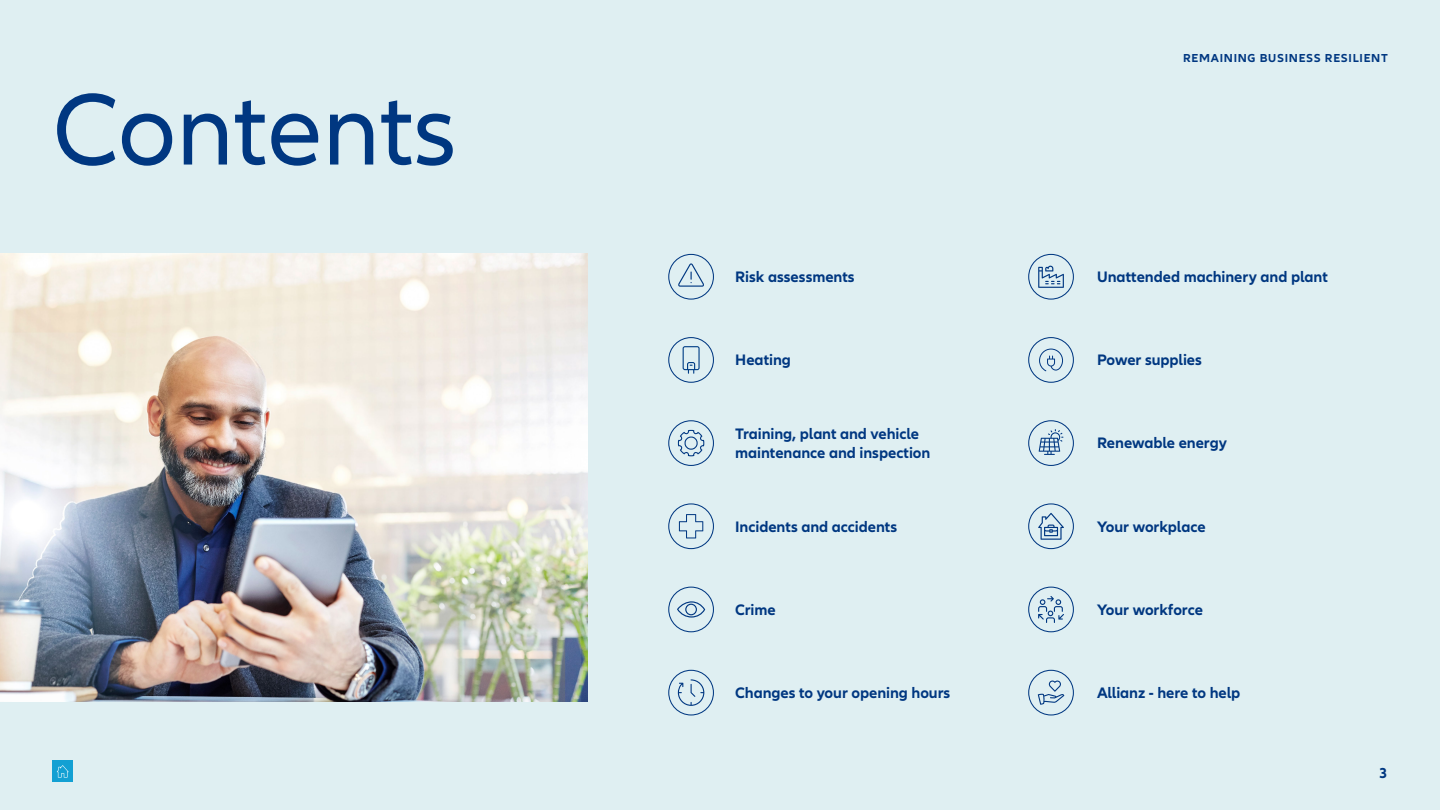
<style>
.page{position:relative;width:1440px;height:810px;background:#dfeff2}
.page>*{position:absolute;margin:0;border:0;box-sizing:border-box;transform-origin:0 0}
.t1{font:105px "Allianz Neo";color:#003781}
.t2{font:700 15.75px/19.5px "Allianz Neo";letter-spacing:-.005em;color:#003781}
.t3{font:700 15px "Allianz Neo";color:#003781}
.t4{font:700 12px "Allianz Neo";letter-spacing:.06em;color:#003781}
</style>
<div class="page">
<img style="left:0;top:254px;width:587px;height:448px">
<div style="left:52px;top:760px;width:21px;height:22px;background:#13a0d3"></div>
<svg style="left:57px;top:765px;width:12px;height:13px"></svg>
<div style="left:668px;top:254px;width:46px;height:46px;border:1px solid #003781;border-radius:50%"></div>
<svg style="left:678px;top:263px;width:26px;height:24px"></svg>
<div style="left:1028px;top:254px;width:46px;height:46px;border:1px solid #003781;border-radius:50%"></div>
<svg style="left:1038px;top:265px;width:26px;height:23px"></svg>
<div style="left:1028px;top:337px;width:46px;height:46px;border:1px solid #003781;border-radius:50%"></div>
<svg style="left:1039px;top:349px;width:24px;height:22px"></svg>
<div style="left:1028px;top:420px;width:46px;height:46px;border:1px solid #003781;border-radius:50%"></div>
<svg style="left:1039px;top:429px;width:24px;height:26px"></svg>
<div style="left:1028px;top:503px;width:46px;height:46px;border:1px solid #003781;border-radius:50%"></div>
<svg style="left:1038px;top:513px;width:26px;height:27px"></svg>
<div style="left:1028px;top:587px;width:46px;height:45px;border:1px solid #003781;border-radius:50%"></div>
<svg style="left:1038px;top:596px;width:26px;height:27px"></svg>
<div style="left:1028px;top:670px;width:46px;height:46px;border:1px solid #003781;border-radius:50%"></div>
<svg style="left:1038px;top:681px;width:26px;height:24px"></svg>
<div style="left:668px;top:337px;width:46px;height:46px;border:1px solid #003781;border-radius:50%"></div>
<svg style="left:683px;top:346px;width:17px;height:28px"></svg>
<div style="left:668px;top:420px;width:46px;height:46px;border:1px solid #003781;border-radius:50%"></div>
<svg style="left:678px;top:430px;width:26px;height:26px"></svg>
<div style="left:668px;top:503px;width:46px;height:46px;border:1px solid #003781;border-radius:50%"></div>
<svg style="left:679px;top:514px;width:24px;height:24px"></svg>
<svg style="left:677px;top:601px;width:28px;height:17px"></svg>
<div style="left:668px;top:587px;width:46px;height:45px;border:1px solid #003781;border-radius:50%"></div>
<div style="left:668px;top:670px;width:46px;height:46px;border:1px solid #003781;border-radius:50%"></div>
<svg style="left:678px;top:679px;width:26px;height:27px"></svg>
<h1 class="t1" style="left:52px;top:70px;width:405px">Contents</h1>
<p class="t4" style="left:1183px;top:51px;width:206px">REMAINING BUSINESS RESILIENT</p>
<p class="t2" style="left:735px;top:267px;width:121px">Risk assessments</p>
<p class="t2" style="left:1097px;top:267px;width:232px">Unattended machinery and plant</p>
<p class="t2" style="left:735px;top:351px;width:57px">Heating</p>
<p class="t2" style="left:1097px;top:351px;width:106px">Power supplies</p>
<p class="t2" style="left:735px;top:424px;width:197px">Training, plant and vehicle maintenance and inspection</p>
<p class="t2" style="left:1097px;top:434px;width:131px">Renewable energy</p>
<p class="t2" style="left:735px;top:517px;width:163px">Incidents and accidents</p>
<p class="t2" style="left:1097px;top:517px;width:110px">Your workplace</p>
<p class="t2" style="left:735px;top:600px;width:42px">Crime</p>
<p class="t2" style="left:1097px;top:600px;width:107px">Your workforce</p>
<p class="t2" style="left:735px;top:683px;width:217px">Changes to your opening hours</p>
<p class="t2" style="left:1097px;top:683px;width:145px">Allianz - here to help</p>
<p class="t3" style="left:1379px;top:765px;width:10px">3</p>
</div>
